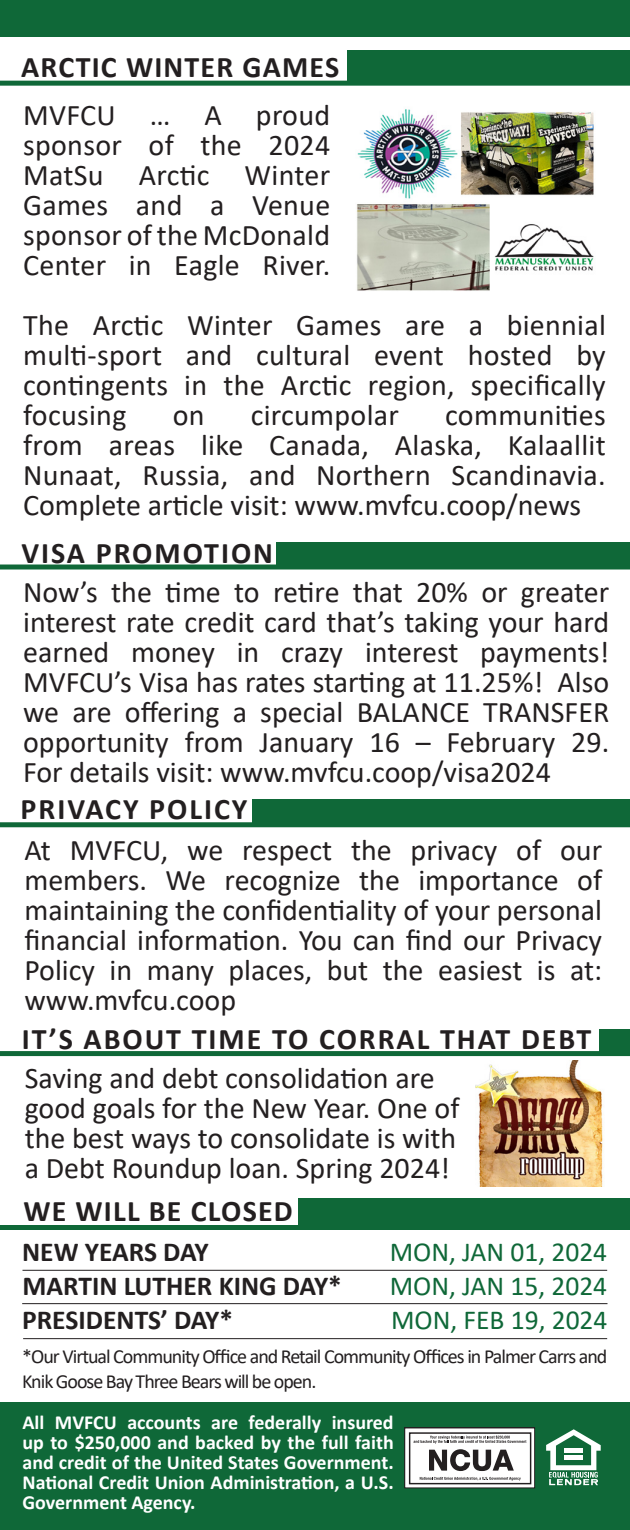
<style>
.page{position:relative;width:630px;height:1530px;background:#fff}
.page>*{position:absolute;margin:0;border:0;box-sizing:border-box;transform-origin:0 0}
.t1{font:30px/30px "Calibri";color:#231f20;text-align:justify}
.t2{font:700 30px "Calibri";letter-spacing:.06em;color:#231f20}
.t3{font:700 30px "Calibri";letter-spacing:.04em;color:#231f20}
.Body{font:700 27.5px "Calibri";color:#231f20}
.Body-2{font:27.5px "Calibri";color:#0f6838}
.ContactBody{font:700 20px/20px "Calibri";color:#fff;text-align:justify}
.Body-3{font:20px/25px "Calibri";letter-spacing:-.05em;color:#231f20}
</style>
<div class="page">
<div style="left:0;top:0;width:630px;height:37px;background:#0f6838"></div>
<div style="left:0;top:1402px;width:630px;height:128px;background:#0f6838"></div>
<svg style="left:406px;top:1430px;width:127px;height:56px;background:#c5c4c4"></svg>
<div style="left:404px;top:1428px;width:131px;height:60px;border:1px solid #231f20"></div>
<svg style="left:546px;top:1429px;width:55px;height:56px"></svg>
<div style="left:0;top:1051px;width:630px;height:5px;background:#0f6838"></div>
<div style="left:0;top:822px;width:630px;height:5px;background:#0f6838"></div>
<div style="left:0;top:1225px;width:630px;height:5px;background:#0f6838"></div>
<div style="left:600px;top:1029px;width:30px;height:25px;background:#0f6838"></div>
<div style="left:253px;top:799px;width:377px;height:26px;background:#0f6838"></div>
<div style="left:298px;top:1199px;width:332px;height:26px;background:#0f6838"></div>
<img style="left:475px;top:1060px;width:128px;height:127px">
<hr style="left:22px;top:1270px;width:585px;height:1px;background:#231f20">
<hr style="left:22px;top:1303px;width:586px;height:1px;background:#231f20">
<hr style="left:23px;top:1338px;width:584px;height:1px;background:#231f20">
<div style="left:347px;top:50px;width:283px;height:31px;background:#0f6838"></div>
<div style="left:0;top:81px;width:630px;height:5px;background:#0f6838"></div>
<div style="left:0;top:565px;width:630px;height:5px;background:#0f6838"></div>
<div style="left:277px;top:542px;width:353px;height:25px;background:#0f6838"></div>
<img style="left:356px;top:109px;width:238px;height:182px">
<p class="t3" style="left:21px;top:46px;width:320px">ARCTIC WINTER GAMES</p>
<p class="t1" style="left:23px;top:99px;width:309px">MVFCU … A proud sponsor of the 2024<br>MatSu Arctic Winter Games and a Venue sponsor of the McDonald Center in Eagle River.</p>
<p class="t1" style="left:23px;top:309px;width:584px">The Arctic Winter Games are a biennial multi-sport and cultural event hosted by contingents in the Arctic region, specifically focusing</p>
<p class="t1" style="left:173px;top:399px;width:33px">on</p>
<p class="t1" style="left:251px;top:399px;width:150px">circumpolar</p>
<p class="t1" style="left:23px;top:399px;width:584px;text-indent:422px">communities from areas like Canada, Alaska, Kalaallit Nunaat, Russia, and Northern Scandinavia.</p>
<p class="t1" style="left:23px;top:489px;width:560px">Complete article visit: www.mvfcu.coop/news</p>
<p class="t2" style="left:22px;top:531px;width:253px">VISA PROMOTION</p>
<p class="t1" style="left:23px;top:576px;width:588px">Now’s the time to retire that 20% or greater interest rate credit card that’s taking your hard earned money in crazy interest payments!<br>MVFCU’s Visa has rates starting at 11.25%! Also we are offering a special BALANCE TRANSFER opportunity from January 16 – February 29.<br>For details visit: www.mvfcu.coop/visa2024</p>
<p class="t2" style="left:21px;top:788px;width:228px">PRIVACY POLICY</p>
<p class="t1" style="left:24px;top:834px;width:579px">At MVFCU, we respect the privacy of our members. We recognize the importance of maintaining the confidentiality of your personal financial information. You can find our Privacy Policy in many places, but the easiest is at: www.mvfcu.coop</p>
<p class="t2" style="left:22px;top:1018px;width:571px">IT’S ABOUT TIME TO CORRAL THAT DEBT</p>
<p class="t1" style="left:25px;top:1063px;width:436px;text-align:left">Saving and debt consolidation are good goals for the New Year. One of the best ways to consolidate is with a Debt Roundup loan. Spring 2024!</p>
<p class="t3" style="left:23px;top:1190px;width:271px">WE WILL BE CLOSED</p>
<p class="Body" style="left:22px;top:1232px;width:188px">NEW YEARS DAY</p>
<p class="Body-2" style="left:390px;top:1232px;width:219px">MON, JAN 01, 2024</p>
<p class="Body" style="left:22px;top:1266px;width:321px">MARTIN LUTHER KING DAY*</p>
<p class="Body-2" style="left:390px;top:1267px;width:219px">MON, JAN 15, 2024</p>
<p class="Body" style="left:22px;top:1301px;width:213px">PRESIDENTS’ DAY*</p>
<p class="Body-2" style="left:391px;top:1301px;width:218px">MON, FEB 19, 2024</p>
<p class="Body-3" style="left:22px;top:1344px;width:587px">*Our Virtual Community Office and Retail Community Offices in Palmer Carrs and<br>Knik Goose Bay Three Bears will be open.</p>
<p class="ContactBody" style="left:22px;top:1412px;width:373px">All MVFCU accounts are federally insured up to $250,000 and backed by the full faith and credit of the United States Government.<br>National Credit Union Administration, a U.S.<br>Government Agency.</p>
</div>
